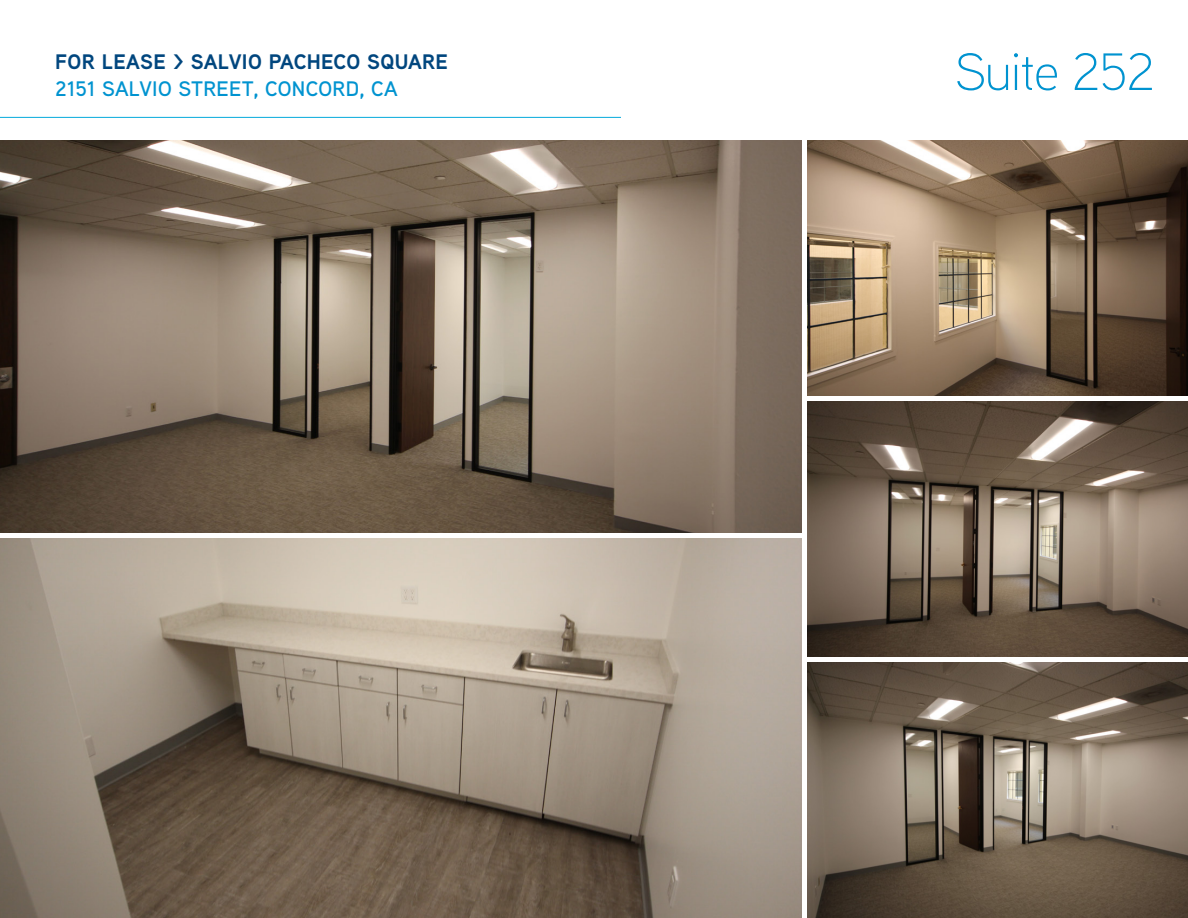
<style>
.page{position:relative;width:1188px;height:918px;background:#fff}
.page>*{position:absolute;margin:0;border:0;box-sizing:border-box;transform-origin:0 0}
.t1{font:300 52.5px "Aaux Next";letter-spacing:-.02em;color:#0093d0}
.t2{font:700 21px "Aaux Next";letter-spacing:.015em;color:#00467e}
.t3{font:600 21px "Aaux Next";letter-spacing:.015em;color:#0093d0}
</style>
<div class="page">
<img style="left:807px;top:663px;width:381px;height:255px">
<img style="left:807px;top:402px;width:381px;height:255px">
<img style="left:807px;top:140px;width:381px;height:256px">
<img style="left:0;top:539px;width:801px;height:379px">
<img style="left:0;top:140px;width:801px;height:393px">
<hr style="left:0;top:117px;width:621px;height:1px;background:#03a9db">
<p class="t2" style="left:55px;top:47px;width:394px">FOR LEASE &gt; SALVIO PACHECO SQUARE</p>
<p class="t3" style="left:55px;top:74px;width:344px">2151 SALVIO STREET, CONCORD, CA</p>
<h1 class="t1" style="left:955px;top:37px;width:202px">Suite 252</h1>
</div>
